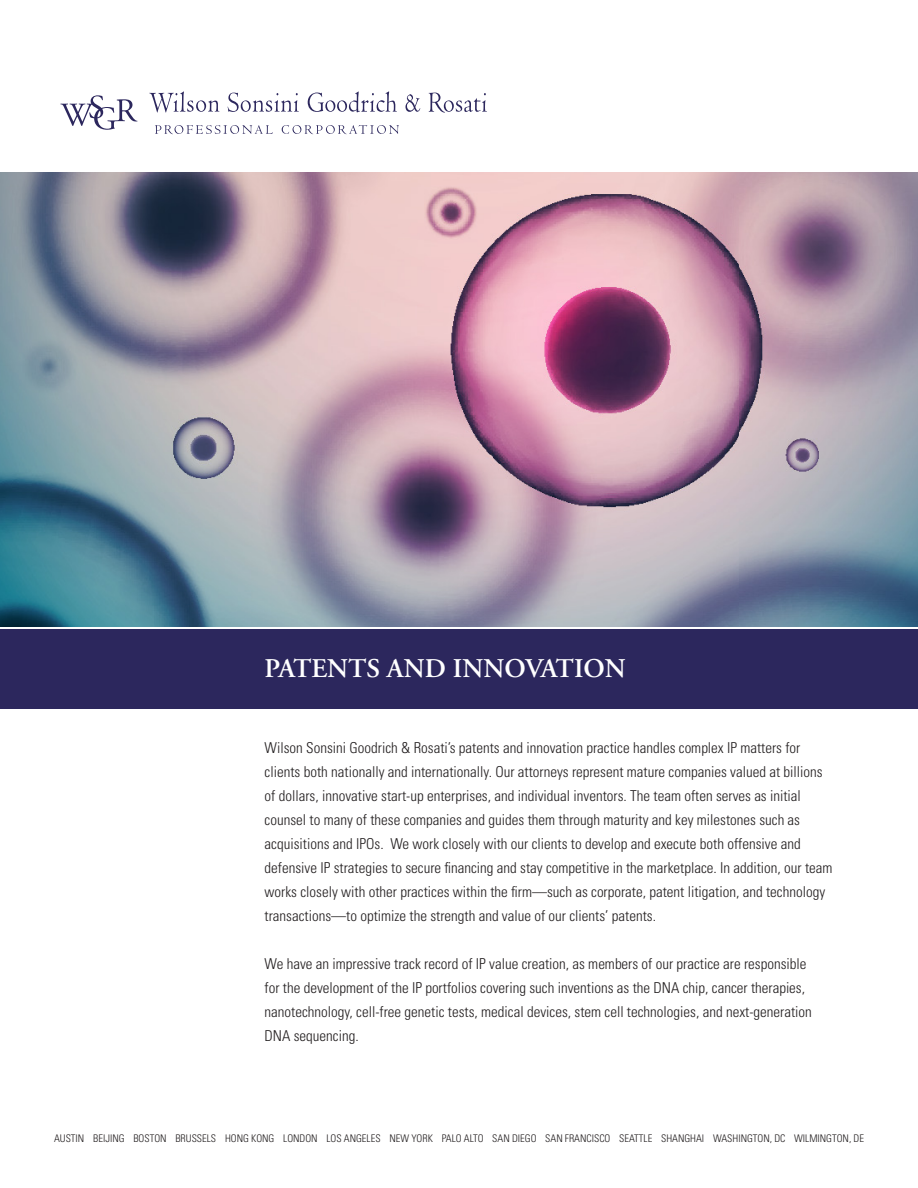
<style>
.page{position:relative;width:918px;height:1188px;background:#fff}
.page>*{position:absolute;margin:0;border:0;box-sizing:border-box;transform-origin:0 0}
.t1{font:600 27px "Adobe Garamond";color:#fff}
.t2{font:300 condensed 15px/24px "Univers LT Std";color:#231f20}
.t3{font:300 condensed 10.5px "Univers LT Std";color:#231f20}
</style>
<div class="page">
<svg style="left:60px;top:91px;width:427px;height:43px"></svg>
<div style="left:0;top:629px;width:918px;height:79px;background:#2c275d"></div>
<img style="left:0;top:173px;width:740px;height:453px">
<img style="left:740px;top:173px;width:178px;height:453px">
<p class="t1" style="left:265px;top:653px;width:363px">PATENTS AND INNOVATION</p>
<p class="t2" style="left:265px;top:735px;width:570px">Wilson Sonsini Goodrich &amp; Rosati’s patents and innovation practice handles complex IP matters for clients both nationally and internationally. Our attorneys represent mature companies valued at billions of dollars, innovative start-up enterprises, and individual inventors. The team often serves as initial counsel to many of these companies and guides them through maturity and key milestones such as acquisitions and IPOs. We work closely with our clients to develop and execute both offensive and defensive IP strategies to secure financing and stay competitive in the marketplace. In addition, our team works closely with other practices within the firm—such as corporate, patent litigation, and technology transactions—to optimize the strength and value of our clients’ patents.</p>
<p class="t2" style="left:265px;top:951px;width:549px">We have an impressive track record of IP value creation, as members of our practice are responsible for the development of the IP portfolios covering such inventions as the DNA chip, cancer therapies, nanotechnology, cell-free genetic tests, medical devices, stem cell technologies, and next-generation DNA sequencing.</p>
<p class="t3" style="left:54px;top:1132px;width:812px">AUSTIN BEIJING BOSTON BRUSSELS HONG KONG LONDON LOS ANGELES NEW YORK PALO ALTO SAN DIEGO SAN FRANCISCO SEATTLE SHANGHAI WASHINGTON, DC WILMINGTON, DE</p>
</div>
